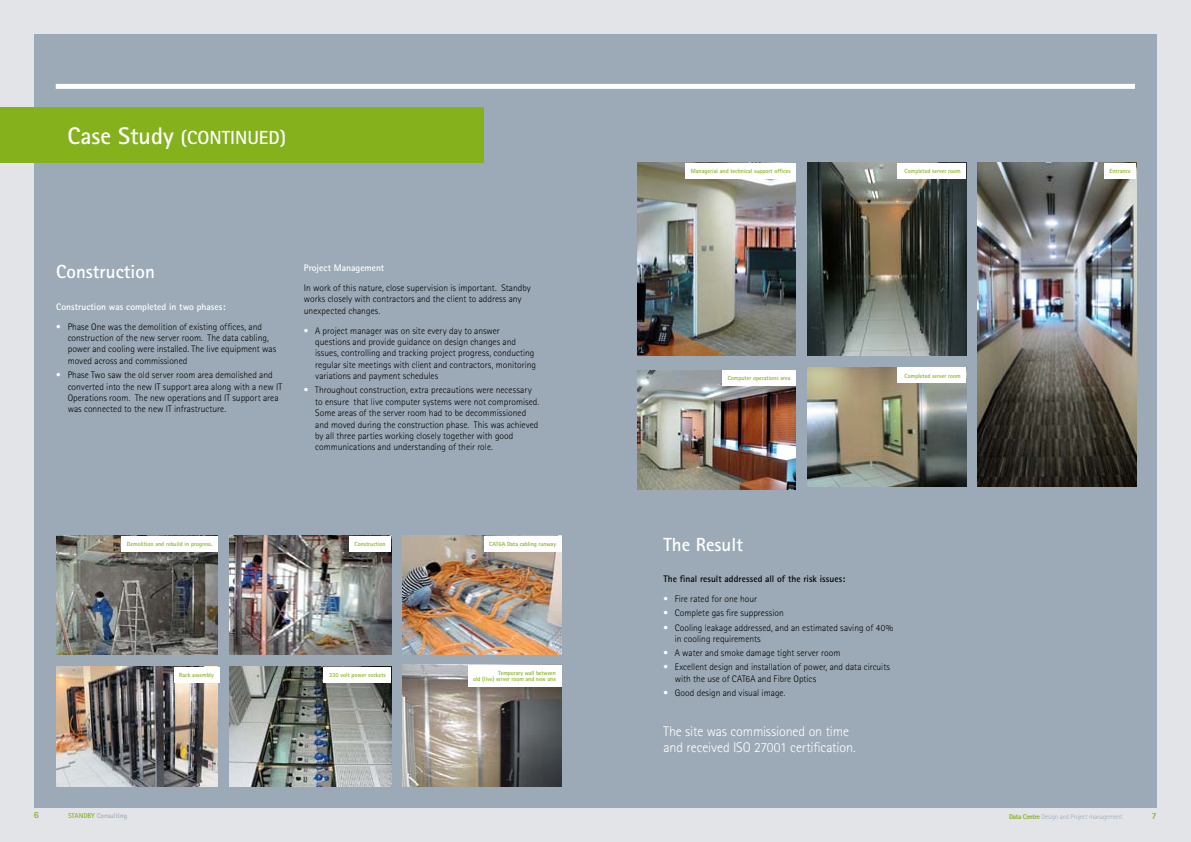
<style>
.page{position:relative;width:1191px;height:842px;background:#fff}
.page>*{position:absolute;margin:0;border:0;box-sizing:border-box;transform-origin:0 0}
.t1{font:700 19px "Rotis Sans Serif";color:#fff}
.t2{font:300 14px/16.8px "Rotis Sans Serif";letter-spacing:-.01em;color:#fff}
.t3{font:300 9.5px/11.4px "Rotis Sans Serif";color:#000}
.t4{font:700 9.5px "Rotis Sans Serif";letter-spacing:.005em;color:#fff}
.t5{font:700 9.5px "Rotis Sans Serif";color:#000}
.t6{font:700 9.5px "Rotis Sans Serif";color:#84b11c}
.t7{font:300 7px "Rotis Sans Serif";letter-spacing:-.03em;color:#9caab7}
.t8{font:700 7px "Rotis Sans Serif";color:#9caab7}
.t9{font:700 6px/5.8px "Rotis Sans Serif";color:#84b11c;text-align:right}
.s1{font-size:24px}
.s2{color:#fff}
.s3{color:#84b11c}
.s4{font-weight:800;color:#84b11c}
</style>
<div class="page">
<div style="left:595px;top:0;width:596px;height:842px;background:#e3e4e8"></div>
<div style="left:0;top:0;width:596px;height:842px;background:#e3e4e8"></div>
<div style="left:34px;top:34px;width:1123px;height:774px;background:#9caab7"></div>
<div style="left:0;top:107px;width:483px;height:56px;background:#84b11c"></div>
<img style="left:56px;top:536px;width:162px;height:119px">
<img style="left:56px;top:667px;width:162px;height:119px">
<img style="left:637px;top:370px;width:159px;height:119px">
<img style="left:229px;top:536px;width:162px;height:119px">
<img style="left:229px;top:667px;width:162px;height:119px">
<img style="left:637px;top:163px;width:159px;height:193px">
<img style="left:402px;top:536px;width:159px;height:119px">
<img style="left:402px;top:665px;width:159px;height:121px">
<img style="left:807px;top:368px;width:159px;height:119px">
<div style="left:122px;top:536px;width:96px;height:15px;background:#fff"></div>
<div style="left:468px;top:665px;width:93px;height:21px;background:#fff"></div>
<div style="left:349px;top:536px;width:42px;height:15px;background:#fff"></div>
<div style="left:324px;top:667px;width:67px;height:15px;background:#fff"></div>
<div style="left:484px;top:536px;width:77px;height:15px;background:#fff"></div>
<div style="left:174px;top:667px;width:45px;height:15px;background:#fff"></div>
<img style="left:807px;top:163px;width:159px;height:193px">
<img style="left:977px;top:163px;width:159px;height:324px">
<div style="left:897px;top:163px;width:69px;height:15px;background:#fff"></div>
<div style="left:897px;top:368px;width:69px;height:15px;background:#fff"></div>
<div style="left:1104px;top:163px;width:32px;height:15px;background:#fff"></div>
<div style="left:722px;top:370px;width:74px;height:15px;background:#fff"></div>
<div style="left:685px;top:163px;width:111px;height:15px;background:#fff"></div>
<div style="left:56px;top:84px;width:1079px;height:5px;background:#fff"></div>
<h1 class="t1" style="left:67px;top:125px;width:220px"><span class="s1">Case Study</span> (CONTINUED)</h1>
<p class="t9" style="left:691px;top:168px;width:101px">Managerial and technical support offices</p>
<p class="t9" style="left:904px;top:168px;width:58px">Completed server room</p>
<p class="t9" style="left:1109px;top:168px;width:23px">Entrance</p>
<h1 class="t1" style="left:56px;top:260px;width:100px">Construction</h1>
<p class="t4" style="left:56px;top:300px;width:171px">Construction was completed in two phases:</p>
<p class="t3" style="left:68px;top:321px;width:210px;text-indent:-11px"><span class="s2">•</span> Phase One was the demolition of existing offices, and construction of the new server room. The data cabling, power and cooling were installed. The live equipment was moved across and commissioned</p>
<p class="t3" style="left:68px;top:369px;width:216px;text-indent:-11px"><span class="s2">•</span> Phase Two saw the old server room area demolished and converted into the new IT support area along with a new IT Operations room. The new operations and IT support area was connected to the new IT infrastructure.</p>
<p class="t4" style="left:304px;top:262px;width:82px">Project Management</p>
<p class="t3" style="left:304px;top:282px;width:228px">In work of this nature, close supervision is important. Standby works closely with contractors and the client to address any unexpected changes.</p>
<p class="t3" style="left:315px;top:325px;width:222px;text-indent:-11px"><span class="s2">•</span> A project manager was on site every day to answer questions and provide guidance on design changes and issues, controlling and tracking project progress, conducting regular site meetings with client and contractors, monitoring variations and payment schedules</p>
<p class="t3" style="left:315px;top:384px;width:226px;text-indent:-11px"><span class="s2">•</span> Throughout construction, extra precautions were necessary to ensure that live computer systems were not compromised.<br>Some areas of the server room had to be decommissioned and moved during the construction phase. This was achieved by all three parties working closely together with good communications and understanding of their role.</p>
<p class="t9" style="left:727px;top:375px;width:64px">Computer operations area</p>
<p class="t9" style="left:904px;top:373px;width:58px">Completed server room</p>
<p class="t9" style="left:127px;top:541px;width:87px">Demolition and rebuild in progress.</p>
<p class="t9" style="left:179px;top:672px;width:36px">Rack assembly</p>
<p class="t9" style="left:354px;top:541px;width:33px">Construction</p>
<p class="t9" style="left:329px;top:672px;width:58px">230 volt power sockets</p>
<p class="t9" style="left:489px;top:541px;width:68px">CAT6A Data cabling runway</p>
<p class="t9" style="left:473px;top:670px;width:84px">Temporary wall between<br>old (live) server room and new one</p>
<h1 class="t1" style="left:663px;top:532px;width:81px">The Result</h1>
<p class="t5" style="left:663px;top:573px;width:183px">The final result addressed all of the risk issues:</p>
<p class="t3" style="left:663px;top:593px;width:95px"><span class="s2">•</span> Fire rated for one hour</p>
<p class="t3" style="left:663px;top:607px;width:122px"><span class="s2">•</span> Complete gas fire suppression</p>
<p class="t3" style="left:675px;top:622px;width:220px;text-indent:-11px"><span class="s2">•</span> Cooling leakage addressed, and an estimated saving of 40% in cooling requirements</p>
<p class="t3" style="left:663px;top:647px;width:178px"><span class="s2">•</span> A water and smoke damage tight server room</p>
<p class="t3" style="left:675px;top:661px;width:217px;text-indent:-11px"><span class="s2">•</span> Excellent design and installation of power, and data circuits with the use of CAT6A and Fibre Optics</p>
<p class="t3" style="left:663px;top:687px;width:123px"><span class="s2">•</span> Good design and visual image.</p>
<h2 class="t2" style="left:663px;top:722px;width:194px">The site was commissioned on time and received ISO 27001 certification.</h2>
<p class="t6" style="left:34px;top:809px;width:7px">6</p>
<p class="t8" style="left:68px;top:812px;width:61px"><span class="s3">Standby</span> Consulting</p>
<p class="t7" style="left:1009px;top:812px;width:115px"><span class="s4">Data Centre</span> Design and Project management</p>
<p class="t6" style="left:1151px;top:810px;width:7px">7</p>
</div>
